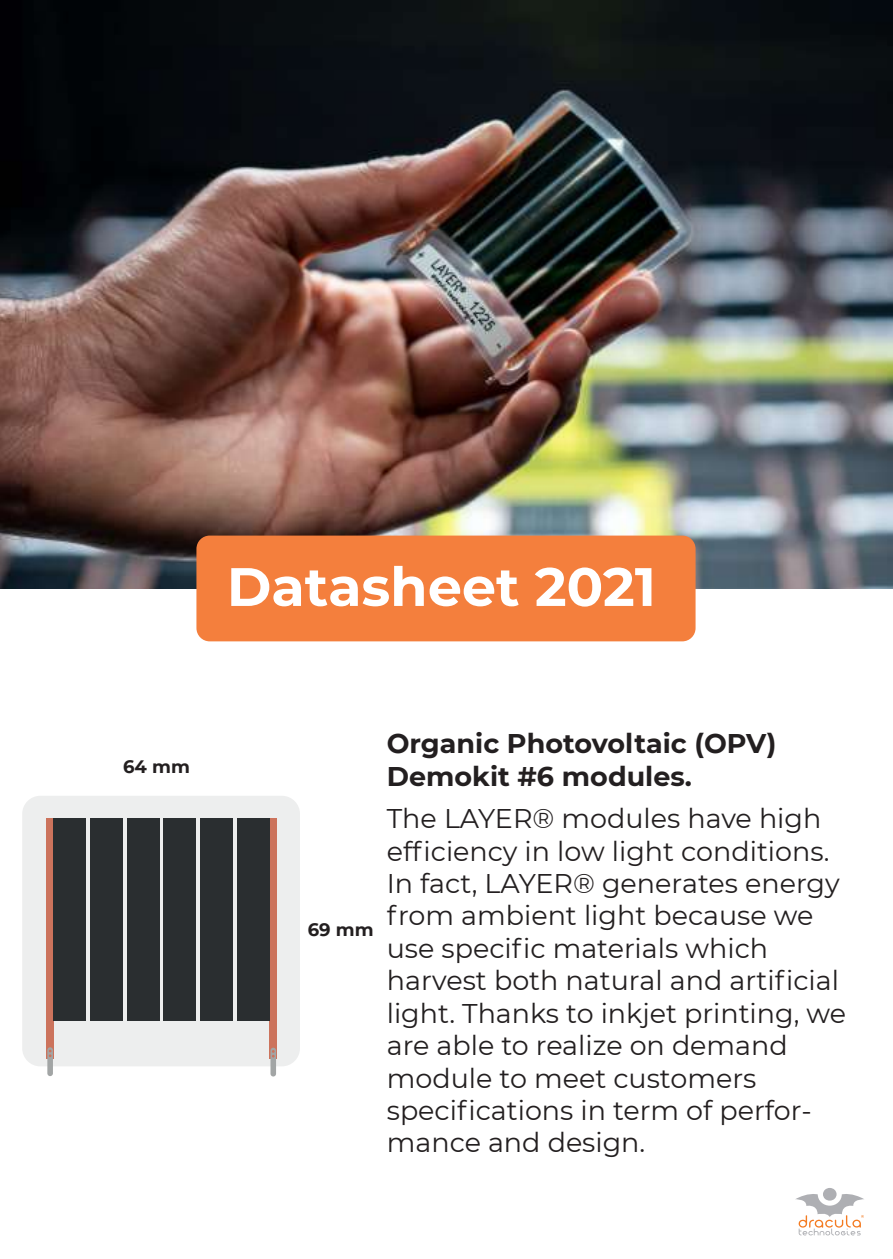
<style>
.page{position:relative;width:893px;height:1259px;background:#fff}
.page>*{position:absolute;margin:0;border:0;box-sizing:border-box;transform-origin:0 0}
.t1{font:700 54px "Montserrat";color:#fff}
.t2{font:27px/32.4px "Montserrat";color:#231f20}
.t3{font:700 27px/32.4px "Montserrat";color:#231f20}
.t4{font:700 18px "Montserrat";color:#231f20}
</style>
<div class="page">
<img style="left:0;top:0;width:892px;height:588px">
<div style="left:22px;top:796px;width:278px;height:270px;background:#edeeee;border-radius:18px"></div>
<div style="left:46px;top:818px;width:8px;height:240px;background:#cc735c"></div>
<div style="left:269px;top:818px;width:8px;height:240px;background:#cc735c"></div>
<div style="left:54px;top:818px;width:32px;height:203px;background:#2a2e30"></div>
<div style="left:91px;top:818px;width:32px;height:203px;background:#2a2e30"></div>
<div style="left:127px;top:818px;width:32px;height:203px;background:#2a2e30"></div>
<div style="left:164px;top:818px;width:32px;height:203px;background:#2a2e30"></div>
<div style="left:200px;top:818px;width:32px;height:203px;background:#2a2e30"></div>
<div style="left:237px;top:818px;width:32px;height:203px;background:#2a2e30"></div>
<div style="left:47px;top:1047px;width:6px;height:29px;background:#a2a5a5;border-radius:3px"></div>
<svg style="left:49px;top:1049px;width:3px;height:8px"></svg>
<div style="left:270px;top:1047px;width:6px;height:29px;background:#a2a5a5;border-radius:3px"></div>
<svg style="left:272px;top:1050px;width:3px;height:7px"></svg>
<div style="left:196px;top:535px;width:499px;height:106px;background:#f47f3d;border-radius:13px"></div>
<svg style="left:795px;top:1188px;width:69px;height:47px"></svg>
<h1 class="t1" style="left:227px;top:553px;width:431px">Datasheet 2021</h1>
<p class="t4" style="left:123px;top:755px;width:68px">64 mm</p>
<p class="t4" style="left:308px;top:918px;width:67px">69 mm</p>
<p class="t3" style="left:387px;top:727px;width:391px">Organic Photovoltaic (OPV)<br>Demokit #6 modules.</p>
<p class="t2" style="left:387px;top:802px;width:461px">The LAYER® modules have high efficiency in low light conditions.<br>In fact, LAYER® generates energy from ambient light because we use specific materials which harvest both natural and artificial light. Thanks to inkjet printing, we are able to realize on demand module to meet customers specifications in term of perfor&shy;mance and design.</p>
</div>
